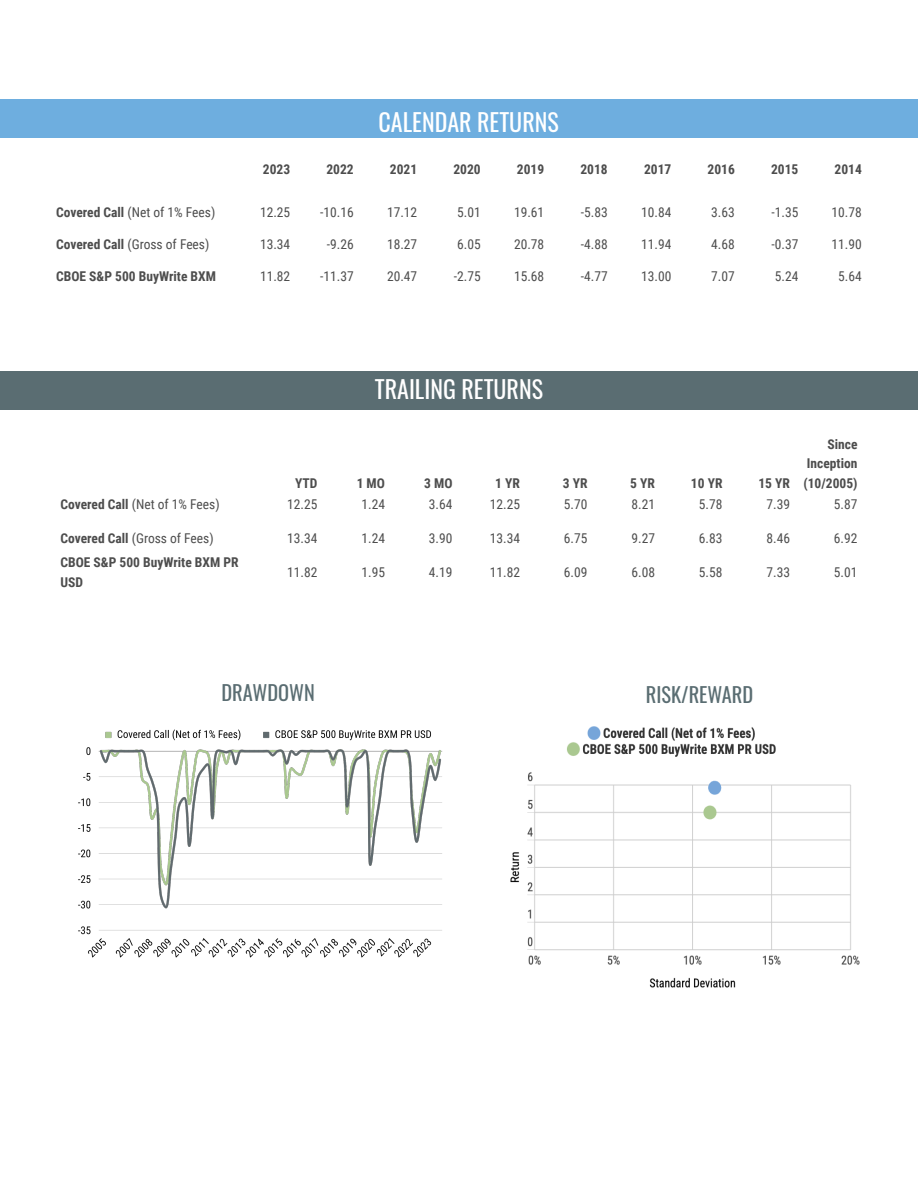
<style>
.page{position:relative;width:918px;height:1188px;background:#fff}
.page>*{position:absolute;margin:0;border:0;box-sizing:border-box;transform-origin:0 0}
.t1{font:24px "Oswald";color:#fff}
.t2{font:20.4px "Oswald";color:#5a6d72}
.t3{font:13.5px "Roboto Condensed";color:#4d4d4d}
.t4{font:700 13.5px/19.5px "Roboto Condensed";color:#4d4d4d;text-align:justify}
.s1{font-weight:700}
</style>
<div class="page">
<img style="left:510px;top:726px;width:350px;height:262px">
<div style="left:0;top:99px;width:918px;height:39px;background:#6eaedf"></div>
<div style="left:0;top:371px;width:918px;height:39px;background:#5a6d72"></div>
<img style="left:78px;top:729px;width:365px;height:229px">
<p class="t1" style="left:379px;top:100px;width:182px">CALENDAR RETURNS</p>
<p class="t4" style="left:263px;top:159px;width:29px">2023</p>
<p class="t4" style="left:326px;top:159px;width:29px">2022</p>
<p class="t4" style="left:390px;top:159px;width:29px">2021</p>
<p class="t4" style="left:453px;top:159px;width:29px">2020</p>
<p class="t4" style="left:517px;top:159px;width:29px">2019</p>
<p class="t4" style="left:581px;top:159px;width:29px">2018</p>
<p class="t4" style="left:644px;top:159px;width:29px">2017</p>
<p class="t4" style="left:708px;top:159px;width:29px">2016</p>
<p class="t4" style="left:771px;top:159px;width:29px">2015</p>
<p class="t4" style="left:835px;top:159px;width:29px">2014</p>
<p class="t3" style="left:56px;top:203px;width:161px"><span class="s1">Covered Call</span> (Net of 1% Fees)</p>
<p class="t3" style="left:260px;top:203px;width:32px">12.25</p>
<p class="t3" style="left:320px;top:203px;width:35px">-10.16</p>
<p class="t3" style="left:387px;top:203px;width:32px">17.12</p>
<p class="t3" style="left:457px;top:203px;width:25px">5.01</p>
<p class="t3" style="left:514px;top:203px;width:32px">19.61</p>
<p class="t3" style="left:581px;top:203px;width:28px">-5.83</p>
<p class="t3" style="left:641px;top:203px;width:32px">10.84</p>
<p class="t3" style="left:711px;top:203px;width:25px">3.63</p>
<p class="t3" style="left:771px;top:203px;width:28px">-1.35</p>
<p class="t3" style="left:832px;top:203px;width:32px">10.78</p>
<p class="t3" style="left:56px;top:235px;width:155px"><span class="s1">Covered Call</span> (Gross of Fees)</p>
<p class="t3" style="left:260px;top:235px;width:32px">13.34</p>
<p class="t3" style="left:327px;top:235px;width:28px">-9.26</p>
<p class="t3" style="left:387px;top:235px;width:32px">18.27</p>
<p class="t3" style="left:457px;top:235px;width:25px">6.05</p>
<p class="t3" style="left:514px;top:235px;width:32px">20.78</p>
<p class="t3" style="left:581px;top:235px;width:28px">-4.88</p>
<p class="t3" style="left:641px;top:235px;width:32px">11.94</p>
<p class="t3" style="left:711px;top:235px;width:25px">4.68</p>
<p class="t3" style="left:771px;top:235px;width:28px">-0.37</p>
<p class="t3" style="left:832px;top:235px;width:32px">11.90</p>
<p class="t4" style="left:56px;top:266px;width:161px">CBOE S&amp;P 500 BuyWrite BXM</p>
<p class="t3" style="left:260px;top:267px;width:32px">11.82</p>
<p class="t3" style="left:320px;top:267px;width:35px">-11.37</p>
<p class="t3" style="left:387px;top:267px;width:32px">20.47</p>
<p class="t3" style="left:454px;top:267px;width:28px">-2.75</p>
<p class="t3" style="left:514px;top:267px;width:32px">15.68</p>
<p class="t3" style="left:581px;top:267px;width:28px">-4.77</p>
<p class="t3" style="left:641px;top:267px;width:32px">13.00</p>
<p class="t3" style="left:711px;top:267px;width:25px">7.07</p>
<p class="t3" style="left:775px;top:267px;width:25px">5.24</p>
<p class="t3" style="left:838px;top:267px;width:25px">5.64</p>
<p class="t1" style="left:375px;top:368px;width:170px">TRAILING RETURNS</p>
<p class="t4" style="left:295px;top:473px;width:24px">YTD</p>
<p class="t4" style="left:357px;top:473px;width:30px">1 MO</p>
<p class="t4" style="left:424px;top:473px;width:30px">3 MO</p>
<p class="t4" style="left:495px;top:473px;width:26px">1 YR</p>
<p class="t4" style="left:563px;top:473px;width:26px">3 YR</p>
<p class="t4" style="left:630px;top:473px;width:26px">5 YR</p>
<p class="t4" style="left:691px;top:473px;width:33px">10 YR</p>
<p class="t4" style="left:758px;top:473px;width:33px">15 YR</p>
<p class="t4" style="left:803px;top:434px;width:56px;text-indent:24px">Since Inception (10/2005)</p>
<p class="t3" style="left:60px;top:495px;width:161px"><span class="s1">Covered Call</span> (Net of 1% Fees)</p>
<p class="t3" style="left:287px;top:495px;width:32px">12.25</p>
<p class="t3" style="left:361px;top:495px;width:25px">1.24</p>
<p class="t3" style="left:429px;top:495px;width:25px">3.64</p>
<p class="t3" style="left:490px;top:495px;width:32px">12.25</p>
<p class="t3" style="left:564px;top:495px;width:25px">5.70</p>
<p class="t3" style="left:631px;top:495px;width:25px">8.21</p>
<p class="t3" style="left:699px;top:495px;width:25px">5.78</p>
<p class="t3" style="left:766px;top:495px;width:25px">7.39</p>
<p class="t3" style="left:834px;top:495px;width:25px">5.87</p>
<p class="t3" style="left:60px;top:529px;width:155px"><span class="s1">Covered Call</span> (Gross of Fees)</p>
<p class="t3" style="left:287px;top:529px;width:32px">13.34</p>
<p class="t3" style="left:361px;top:529px;width:25px">1.24</p>
<p class="t3" style="left:429px;top:529px;width:25px">3.90</p>
<p class="t3" style="left:490px;top:529px;width:32px">13.34</p>
<p class="t3" style="left:564px;top:529px;width:25px">6.75</p>
<p class="t3" style="left:631px;top:529px;width:25px">9.27</p>
<p class="t3" style="left:699px;top:529px;width:25px">6.83</p>
<p class="t3" style="left:766px;top:529px;width:25px">8.46</p>
<p class="t3" style="left:834px;top:529px;width:25px">6.92</p>
<p class="t4" style="left:60px;top:552px;width:180px">CBOE S&amp;P 500 BuyWrite BXM PR<br>USD</p>
<p class="t3" style="left:287px;top:563px;width:32px">11.82</p>
<p class="t3" style="left:361px;top:563px;width:25px">1.95</p>
<p class="t3" style="left:429px;top:563px;width:25px">4.19</p>
<p class="t3" style="left:490px;top:563px;width:32px">11.82</p>
<p class="t3" style="left:564px;top:563px;width:25px">6.09</p>
<p class="t3" style="left:631px;top:563px;width:25px">6.08</p>
<p class="t3" style="left:699px;top:563px;width:25px">5.58</p>
<p class="t3" style="left:766px;top:563px;width:25px">7.33</p>
<p class="t3" style="left:834px;top:563px;width:25px">5.01</p>
<p class="t2" style="left:222px;top:675px;width:95px">DRAWDOWN</p>
<p class="t2" style="left:646px;top:676px;width:109px">RISK/REWARD</p>
</div>
